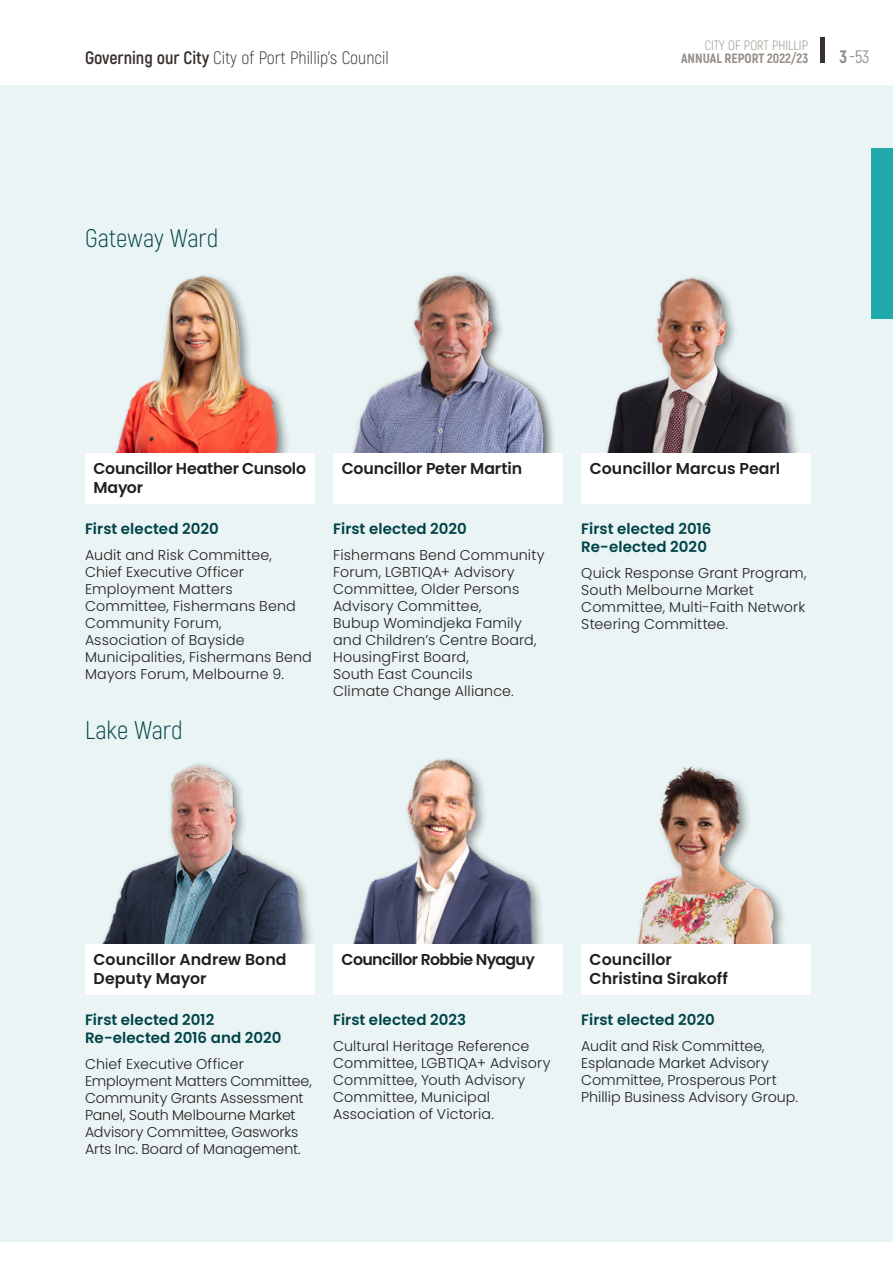
<style>
.page{position:relative;width:893px;height:1263px;background:#fff}
.page>*{position:absolute;margin:0;border:0;box-sizing:border-box;transform-origin:0 0}
.HEADING_3{font:300 25.5px "Akrobat";color:#004347}
.t1{font:300 18px "Akrobat";color:#362f2c}
.t2{font:18px "Akrobat";color:#968d85}
.Counicllor_names{font:600 15.75px/18.9px "Poppins";letter-spacing:-.005em;color:#231f20}
.Counicllor_names-2{font:600 15.75px "Poppins";letter-spacing:-.04em;color:#231f20}
.HEADING_6{font:600 15px/18px "Poppins";letter-spacing:.005em;color:#004347}
.BODY{font:300 14.25px/17.1px "Poppins";letter-spacing:.01em;color:#231f20}
.BODY-2{font:300 14.25px/17.1px "Poppins";letter-spacing:-.01em;color:#231f20}
.t3{font:800 13.5px "Akrobat";letter-spacing:-.005em;color:#968d85}
.t4{font:300 13.5px "Akrobat";color:#968d85}
.s1{font-weight:700}
.s2{font-weight:800}
</style>
<div class="page">
<div style="left:0;top:85px;width:893px;height:1157px;background:#eaf4f4"></div>
<img style="left:638px;top:766px;width:145px;height:178px">
<img style="left:102px;top:764px;width:205px;height:180px">
<img style="left:353px;top:759px;width:189px;height:185px">
<div style="left:85px;top:944px;width:230px;height:50px;background:#fff"></div>
<div style="left:333px;top:944px;width:230px;height:50px;background:#fff"></div>
<div style="left:581px;top:944px;width:230px;height:50px;background:#fff"></div>
<div style="left:348px;top:271px;width:208px;height:182px;background:#231f20;opacity:.75"></div>
<img style="left:351px;top:274px;width:198px;height:179px">
<img style="left:607px;top:277px;width:190px;height:176px">
<img style="left:115px;top:275px;width:172px;height:178px">
<div style="left:85px;top:453px;width:230px;height:50px;background:#fff"></div>
<div style="left:333px;top:453px;width:230px;height:50px;background:#fff"></div>
<div style="left:581px;top:453px;width:230px;height:50px;background:#fff"></div>
<hr style="left:821px;top:38px;width:4px;height:25px;background:#362f2c">
<div style="left:872px;top:148px;width:21px;height:171px;background:#20aaac"></div>
<p class="t1" style="left:85px;top:47px;width:305px"><span class="s1">Governing our City</span> City of Port Phillip’s Council</p>
<p class="HEADING_3" style="left:85px;top:224px;width:135px">Gateway Ward</p>
<p class="t4" style="left:705px;top:37px;width:105px">CITY OF PORT PHILLIP</p>
<p class="t3" style="left:681px;top:50px;width:129px">ANNUAL REPORT 2022/23</p>
<p class="t2" style="left:839px;top:46px;width:32px"><span class="s2">3</span>-53</p>
<p class="Counicllor_names" style="left:94px;top:459px;width:214px">Councillor Heather Cunsolo<br>Mayor</p>
<p class="HEADING_6" style="left:85px;top:520px;width:135px">First elected 2020</p>
<p class="BODY" style="left:85px;top:546px;width:228px">Audit and Risk Committee,<br>Chief Executive Officer<br>Employment Matters<br>Committee, Fishermans Bend<br>Community Forum,<br>Association of Bayside<br>Municipalities, Fishermans Bend<br>Mayors Forum, Melbourne 9.</p>
<p class="HEADING_3" style="left:85px;top:714px;width:99px">Lake Ward</p>
<p class="Counicllor_names" style="left:342px;top:459px;width:182px">Councillor Peter Martin</p>
<p class="HEADING_6" style="left:333px;top:520px;width:135px">First elected 2020</p>
<p class="BODY" style="left:333px;top:546px;width:213px">Fishermans Bend Community<br>Forum, LGBTIQA+ Advisory<br>Committee, Older Persons<br>Advisory Committee,<br>Bubup Womindjeka Family and Children’s Centre Board,<br>HousingFirst Board,<br>South East Councils<br>Climate Change Alliance.</p>
<p class="Counicllor_names" style="left:590px;top:459px;width:192px">Councillor Marcus Pearl</p>
<p class="HEADING_6" style="left:581px;top:520px;width:132px">First elected 2016<br>Re-elected 2020</p>
<p class="BODY" style="left:581px;top:564px;width:227px">Quick Response Grant Program,<br>South Melbourne Market<br>Committee, Multi-Faith Network<br>Steering Committee.</p>
<p class="Counicllor_names" style="left:94px;top:950px;width:194px">Councillor Andrew Bond<br>Deputy Mayor</p>
<p class="HEADING_6" style="left:85px;top:1011px;width:198px">First elected 2012<br>Re-elected 2016 and 2020</p>
<p class="BODY-2" style="left:85px;top:1055px;width:228px">Chief Executive Officer<br>Employment Matters Committee,<br>Community Grants Assessment<br>Panel, South Melbourne Market<br>Advisory Committee, Gasworks<br>Arts Inc. Board of Management.</p>
<p class="Counicllor_names-2" style="left:342px;top:951px;width:195px">Councillor Robbie Nyaguy</p>
<p class="HEADING_6" style="left:333px;top:1011px;width:135px">First elected 2023</p>
<p class="BODY" style="left:333px;top:1037px;width:219px">Cultural Heritage Reference<br>Committee, LGBTIQA+ Advisory<br>Committee, Youth Advisory<br>Committee, Municipal<br>Association of Victoria.</p>
<p class="Counicllor_names" style="left:590px;top:950px;width:140px">Councillor<br>Christina Sirakoff</p>
<p class="HEADING_6" style="left:581px;top:1011px;width:135px">First elected 2020</p>
<p class="BODY" style="left:581px;top:1037px;width:218px">Audit and Risk Committee,<br>Esplanade Market Advisory<br>Committee, Prosperous Port<br>Phillip Business Advisory Group.</p>
</div>
